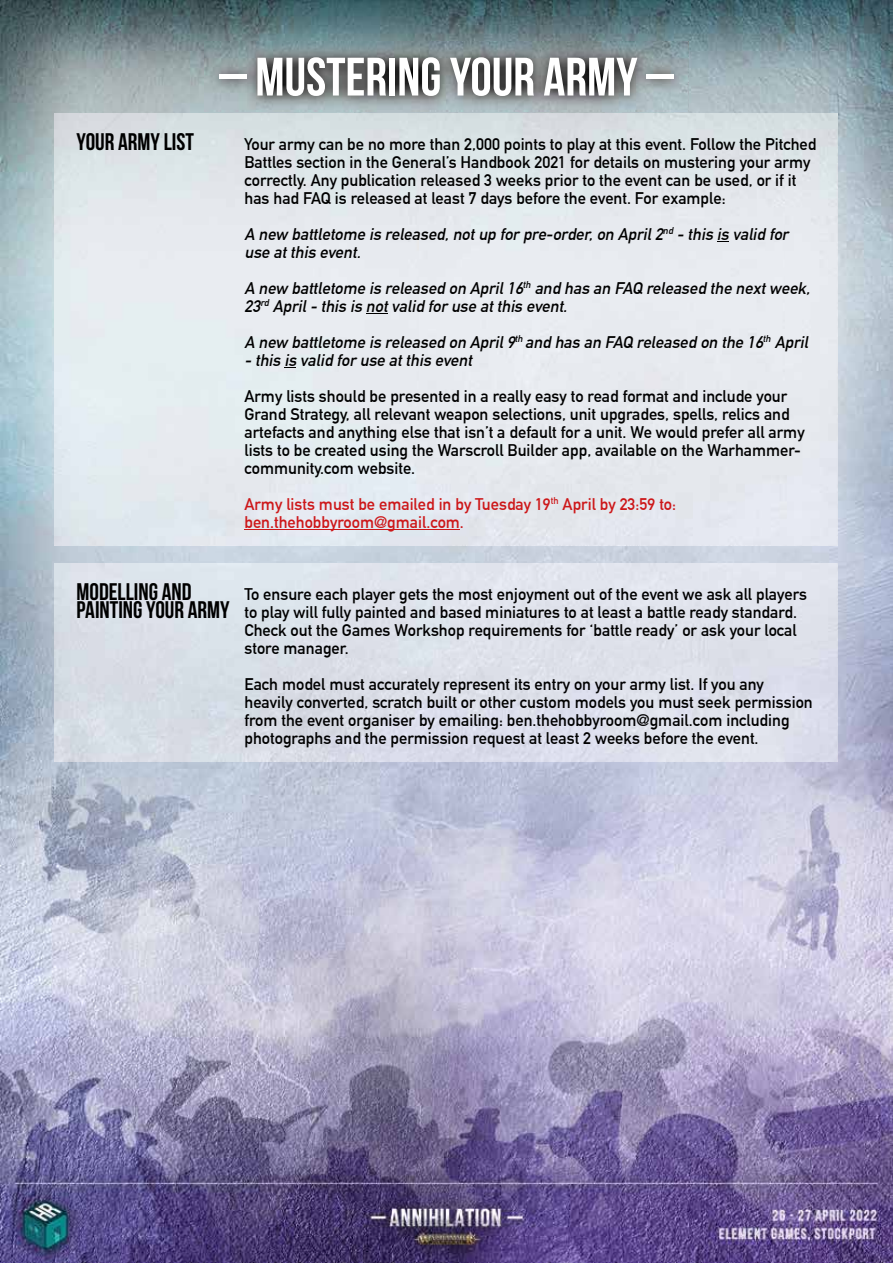
<style>
.page{position:relative;width:893px;height:1263px;background:#fff}
.page>*{position:absolute;margin:0;border:0;box-sizing:border-box;transform-origin:0 0}
.t1{font:700 54px "Bebas Neue";color:#fff}
.t2{font:700 24px/18px "Bebas Neue";color:#000}
.t3{font:700 16.5px/18px "DIN Alternate";color:#000}
.t4{font:italic 700 16.5px/18px "DIN Alternate";color:#000}
.t5{font:700 16.5px/18px "DIN Alternate";color:#cd1719}
</style>
<div class="page">
<img style="left:0;top:0;width:893px;height:1263px">
<img style="left:54px;top:114px;width:783px;height:432px">
<img style="left:54px;top:564px;width:783px;height:198px">
<img style="left:205px;top:42px;width:483px;height:69px">
<svg style="left:717px;top:241px;width:12px;height:1px"></svg>
<svg style="left:366px;top:313px;width:22px;height:1px"></svg>
<svg style="left:284px;top:367px;width:12px;height:1px"></svg>
<hr style="left:244px;top:529px;width:216px;height:1px;background:#cd1719">
<h2 class="t2" style="left:77px;top:132px;width:119px">YOUR ARMY LIST</h2>
<h1 class="t1" style="left:220px;top:47px;width:455px">– MUSTERING YOUR ARMY –</h1>
<p class="t3" style="left:244px;top:134px;width:573px">Your army can be no more than 2,000 points to play at this event. Follow the Pitched Battles section in the General’s Handbook 2021 for details on mustering your army correctly. Any publication released 3 weeks prior to the event can be used, or if it has had FAQ is released at least 7 days before the event. For example:</p>
<p class="t4" style="left:244px;top:224px;width:549px">A new battletome is released,notup forpre-order,on April2<sup>nd</sup> -this is valid for use atthis event.</p>
<p class="t4" style="left:244px;top:278px;width:571px">A new battletome is released on April16<sup>th</sup> and has an FAQ released the nextweek,<br>23<sup>rd</sup> April-this is notvalid foruse atthis event.</p>
<p class="t4" style="left:244px;top:332px;width:569px">A new battletome is released on April9<sup>th</sup> and has an FAQ released on the 16<sup>th</sup> April -this is valid foruse atthis event</p>
<p class="t3" style="left:244px;top:386px;width:562px">Army lists should be presented in a really easy to read format and include your Grand Strategy, all relevant weapon selections, unit upgrades, spells, relics and artefacts and anything else that isn’t a default for a unit. We would prefer all army lists to be created using the Warscroll Builder app, available on the Warhammer&shy;community.com website.</p>
<p class="t5" style="left:244px;top:494px;width:433px">Army lists must be emailed in by Tuesday 19<sup>th</sup> April by 23:59 to: ben.thehobbyroom@gmail.com.</p>
<h2 class="t2" style="left:77px;top:582px;width:155px">MODELLING AND<br>PAINTING YOUR ARMY</h2>
<p class="t3" style="left:244px;top:584px;width:564px">To ensure each player gets the most enjoyment out of the event we ask all players to play will fully painted and based miniatures to at least a battle ready standard.<br>Check out the Games Workshop requirements for ‘battle ready’ or ask your local store manager.</p>
<p class="t3" style="left:244px;top:674px;width:570px">Each model must accurately represent its entry on your army list. If you any heavily converted, scratch built or other custom models you must seek permission from the event organiser by emailing: ben.thehobbyroom@gmail.com including photographs and the permission request at least 2 weeks before the event.</p>
</div>
